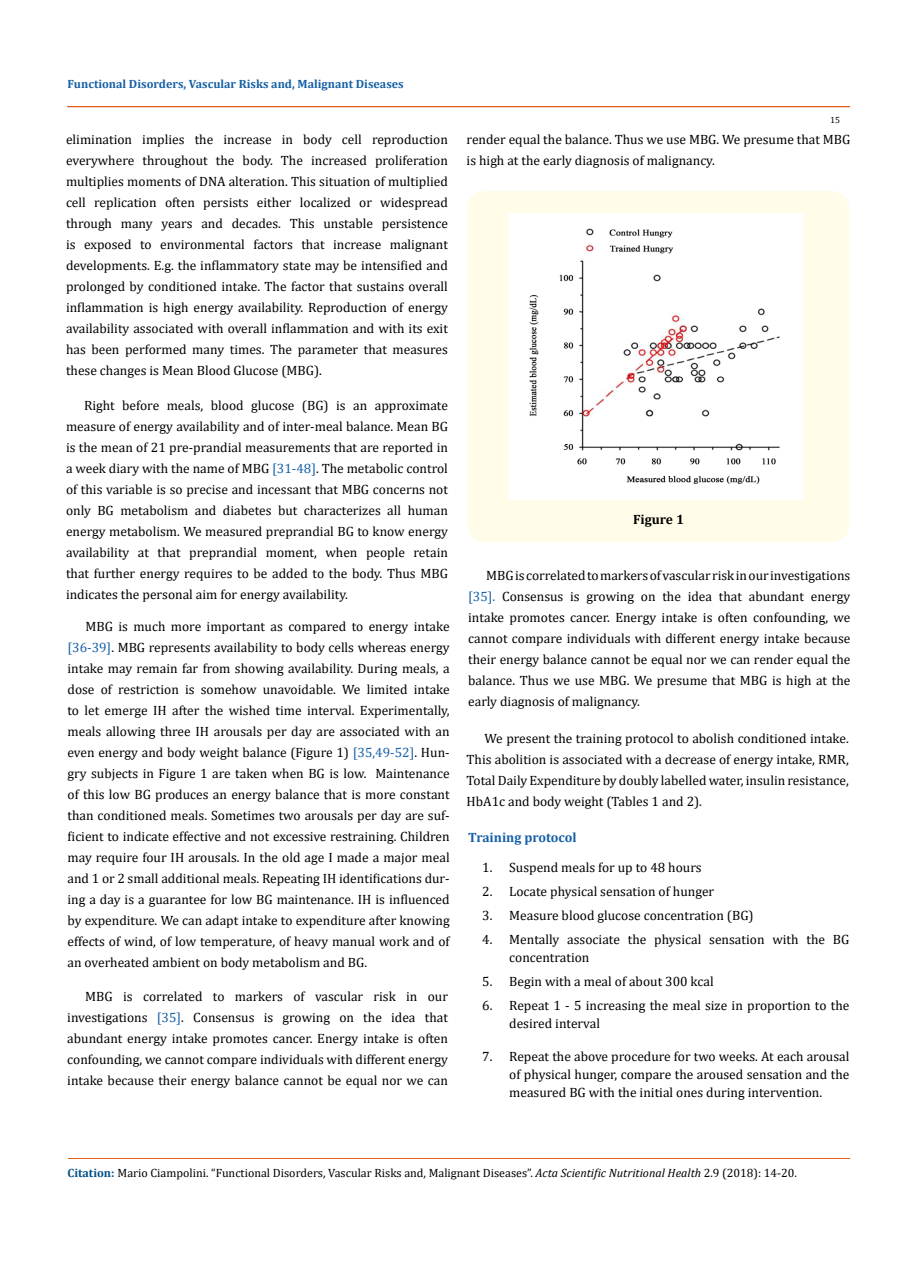
<style>
.page{position:relative;width:917px;height:1262px;background:#fff}
.page>*{position:absolute;margin:0;border:0;box-sizing:border-box;transform-origin:0 0}
.t1{font:13.5px/21px "Cambria";color:#000;text-align:justify}
.t2{font:700 13.5px "Cambria";color:#1560a6}
.t3{font:700 13.5px "Cambria";color:#000}
.t4{font:12px "Cambria";color:#000}
.t5{font:700 12px "Cambria";color:#1560a6}
.t6{font:9px "Cambria";color:#000}
.s1{color:#1560a6}
.s2{font-weight:700;color:#035089}
.s3{font-style:italic}
</style>
<div class="page">
<div style="left:467px;top:191px;width:382px;height:351px;background:#fffde9;border-radius:18px"></div>
<hr style="left:68px;top:107px;width:781px;height:1px;background:#e05d1a">
<div style="left:67px;top:106px;width:782px;height:1px;border:1px solid #e05d1a"></div>
<img style="left:509px;top:213px;width:293px;height:286px">
<hr style="left:68px;top:1158px;width:782px;height:1px;background:#e05d1a">
<p class="t5" style="left:67px;top:76px;width:338px">Functional Disorders, Vascular Risks and, Malignant Diseases</p>
<p class="t1" style="left:66px;top:128px;width:383px">elimination implies the increase in body cell reproduction everywhere throughout the body. The increased proliferation multiplies moments of DNA alteration. This situation of multiplied cell replication often persists either localized or widespread through many years and decades. This unstable persistence is exposed to environmental factors that increase malignant developments. E.g. the inflammatory state may be intensified and prolonged by conditioned intake. The factor that sustains overall inflammation is high energy availability. Reproduction of energy availability associated with overall inflammation and with its exit has been performed many times. The parameter that measures these changes is Mean Blood Glucose (MBG).</p>
<p class="t1" style="left:66px;top:394px;width:383px;text-indent:18px">Right before meals, blood glucose (BG) is an approximate measure of energy availability and of inter-meal balance. Mean BG is the mean of 21 pre-prandial measurements that are reported in a week diary with the name of MBG <span class="s1">[31-48]</span>. The metabolic control of this variable is so precise and incessant that MBG concerns not only BG metabolism and diabetes but characterizes all human energy metabolism. We measured preprandial BG to know energy availability at that preprandial moment, when people retain that further energy requires to be added to the body. Thus MBG indicates the personal aim for energy availability.</p>
<p class="t1" style="left:67px;top:616px;width:384px;text-indent:18px">MBG is much more important as compared to energy intake <span class="s1">[36-39]</span>. MBG represents availability to body cells whereas energy intake may remain far from showing availability. During meals, a dose of restriction is somehow unavoidable. We limited intake to let emerge IH after the wished time interval. Experimentally, meals allowing three IH arousals per day are associated with an even energy and body weight balance (Figure 1) <span class="s1">[35,49-52]</span>. Hun&shy;gry subjects in Figure 1 are taken when BG is low. Maintenance of this low BG produces an energy balance that is more constant than conditioned meals. Sometimes two arousals per day are suf&shy;ficient to indicate effective and not excessive restraining. Children may require four IH arousals. In the old age I made a major meal and 1 or 2 small additional meals. Repeating IH identifications dur&shy;ing a day is a guarantee for low BG maintenance. IH is influenced by expenditure. We can adapt intake to expenditure after knowing effects of wind, of low temperature, of heavy manual work and of an overheated ambient on body metabolism and BG.</p>
<p class="t1" style="left:67px;top:986px;width:382px;text-indent:18px">MBG is correlated to markers of vascular risk in our investigations <span class="s1">[35]</span>. Consensus is growing on the idea that abundant energy intake promotes cancer. Energy intake is often confounding, we cannot compare individuals with different energy intake because their energy balance cannot be equal nor we can</p>
<p class="t6" style="left:830px;top:114px;width:11px">15</p>
<p class="t1" style="left:466px;top:128px;width:385px">render equal the balance. Thus we use MBG. We presume that MBG is high at the early diagnosis of malignancy.</p>
<p class="t3" style="left:633px;top:510px;width:52px">Figure 1</p>
<p class="t1" style="left:468px;top:564px;width:384px;text-indent:18px">MBG is correlated to markers of vascular risk in our investigations <span class="s1">[35].</span> Consensus is growing on the idea that abundant energy intake promotes cancer. Energy intake is often confounding, we cannot compare individuals with different energy intake because their energy balance cannot be equal nor we can render equal the balance. Thus we use MBG. We presume that MBG is high at the early diagnosis of malignancy.</p>
<p class="t1" style="left:466px;top:727px;width:384px;text-indent:18px">We present the training protocol to abolish conditioned intake.<br>This abolition is associated with a decrease of energy intake, RMR, Total Daily Expenditure by doubly labelled water, insulin resistance, HbA1c and body weight (Tables 1 and 2).</p>
<p class="t2" style="left:468px;top:828px;width:110px">Training protocol</p>
<p class="t1" style="left:482px;top:857px;width:221px">1. Suspend meals for up to 48 hours</p>
<p class="t1" style="left:482px;top:881px;width:233px">2. Locate physical sensation of hunger</p>
<p class="t1" style="left:482px;top:905px;width:273px">3. Measure blood glucose concentration (BG)</p>
<p class="t1" style="left:509px;top:930px;width:342px;line-height:18px;text-indent:-27px">4. Mentally associate the physical sensation with the BG concentration</p>
<p class="t1" style="left:482px;top:971px;width:233px">5. Begin with a meal of about 300 kcal</p>
<p class="t1" style="left:509px;top:996px;width:342px;line-height:18px;text-indent:-27px">6. Repeat 1 - 5 increasing the meal size in proportion to the desired interval</p>
<p class="t1" style="left:509px;top:1047px;width:342px;line-height:18px;text-indent:-27px">7. Repeat the above procedure for two weeks. At each arousal of physical hunger, compare the aroused sensation and the measured BG with the initial ones during intervention.</p>
<p class="t4" style="left:67px;top:1165px;width:731px"><span class="s2">Citation:</span> Mario Ciampolini. “Functional Disorders, Vascular Risks and, Malignant Diseases”. <span class="s3">Acta Scientific Nutritional Health</span> 2.9 (2018): 14-20.</p>
</div>
